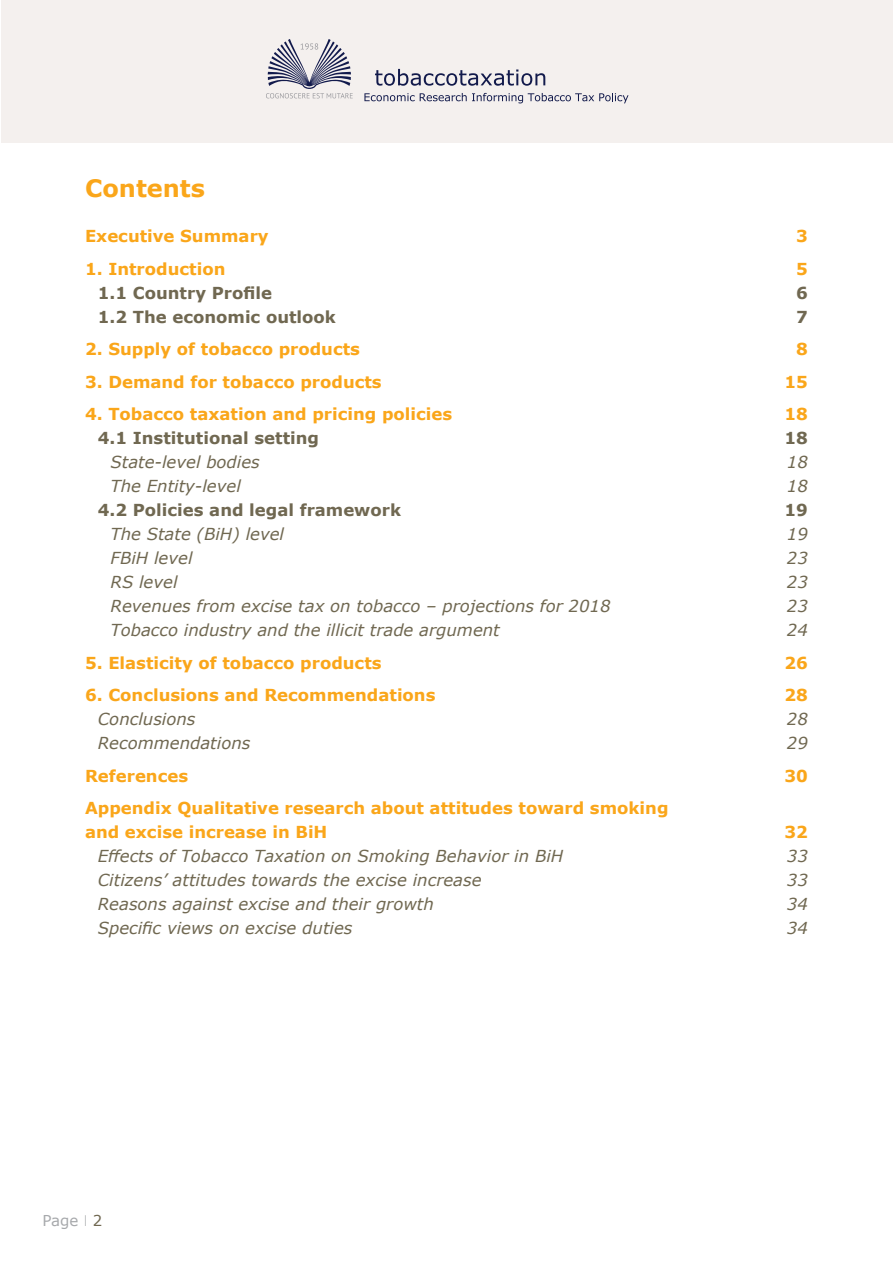
<style>
.page{position:relative;width:893px;height:1263px;background:#fff}
.page>*{position:absolute;margin:0;border:0;box-sizing:border-box;transform-origin:0 0}
.t1{font:700 24px "Verdana";color:#faa61a}
.t2{font:italic 16.5px "Verdana";color:#706851}
.t3{font:700 16.5px/24px "Verdana";color:#faa61a}
.t4{font:700 16.5px "Verdana";color:#706851}
.t5{font:15px "Verdana";color:#a7a9ac}
.s1{font-family:"Open Sans";font-weight:300}
.s2{color:#706851}
</style>
<div class="page">
<div style="left:2px;top:0;width:891px;height:142px;background:#f4f0ee"></div>
<svg style="left:266px;top:39px;width:87px;height:59px"></svg>
<svg style="left:375px;top:69px;width:170px;height:17px"></svg>
<svg style="left:364px;top:93px;width:264px;height:10px"></svg>
<h1 class="t1" style="left:85px;top:171px;width:122px">Contents</h1>
<p class="t3" style="left:85px;top:224px;width:185px">Executive Summary</p>
<p class="t3" style="left:796px;top:224px;width:13px">3</p>
<p class="t3" style="left:85px;top:256px;width:142px">1. Introduction</p>
<p class="t3" style="left:796px;top:256px;width:13px">5</p>
<p class="t4" style="left:98px;top:281px;width:176px">1.1 Country Profile</p>
<p class="t4" style="left:796px;top:281px;width:13px">6</p>
<p class="t4" style="left:98px;top:305px;width:240px">1.2 The economic outlook</p>
<p class="t4" style="left:796px;top:305px;width:13px">7</p>
<p class="t3" style="left:85px;top:337px;width:276px">2. Supply of tobacco products</p>
<p class="t3" style="left:796px;top:337px;width:13px">8</p>
<p class="t3" style="left:85px;top:369px;width:298px">3. Demand for tobacco products</p>
<p class="t3" style="left:784px;top:369px;width:25px">15</p>
<p class="t3" style="left:85px;top:402px;width:369px">4. Tobacco taxation and pricing policies</p>
<p class="t3" style="left:784px;top:402px;width:25px">18</p>
<p class="t4" style="left:98px;top:427px;width:223px">4.1 Institutional setting</p>
<p class="t4" style="left:784px;top:427px;width:25px">18</p>
<p class="t2" style="left:111px;top:451px;width:151px">State-level bodies</p>
<p class="t2" style="left:787px;top:451px;width:22px">18</p>
<p class="t2" style="left:111px;top:475px;width:132px">The Entity-level</p>
<p class="t2" style="left:787px;top:475px;width:22px">18</p>
<p class="t4" style="left:98px;top:499px;width:305px">4.2 Policies and legal framework</p>
<p class="t4" style="left:784px;top:499px;width:25px">19</p>
<p class="t2" style="left:111px;top:523px;width:175px">The State (BiH) level</p>
<p class="t2" style="left:787px;top:523px;width:22px">19</p>
<p class="t2" style="left:111px;top:547px;width:83px">FBiH level</p>
<p class="t2" style="left:787px;top:547px;width:22px">23</p>
<p class="t2" style="left:111px;top:571px;width:69px">RS level</p>
<p class="t2" style="left:787px;top:571px;width:22px">23</p>
<p class="t2" style="left:111px;top:595px;width:501px">Revenues from excise tax on tobacco – projections for 2018</p>
<p class="t2" style="left:787px;top:595px;width:22px">23</p>
<p class="t2" style="left:111px;top:619px;width:391px">Tobacco industry and the illicit trade argument</p>
<p class="t2" style="left:787px;top:619px;width:22px">24</p>
<p class="t3" style="left:85px;top:650px;width:298px">5. Elasticity of tobacco products</p>
<p class="t3" style="left:784px;top:650px;width:25px">26</p>
<p class="t3" style="left:85px;top:683px;width:352px">6. Conclusions and Recommendations</p>
<p class="t3" style="left:784px;top:683px;width:25px">28</p>
<p class="t2" style="left:98px;top:708px;width:99px">Conclusions</p>
<p class="t2" style="left:787px;top:708px;width:22px">28</p>
<p class="t2" style="left:98px;top:732px;width:154px">Recommendations</p>
<p class="t2" style="left:787px;top:732px;width:22px">29</p>
<p class="t3" style="left:85px;top:763px;width:105px">References</p>
<p class="t3" style="left:784px;top:763px;width:25px">30</p>
<p class="t3" style="left:85px;top:796px;width:585px">Appendix Qualitative research about attitudes toward smoking and excise increase in BiH</p>
<p class="t3" style="left:784px;top:820px;width:25px">32</p>
<p class="t2" style="left:98px;top:845px;width:467px">Effects of Tobacco Taxation on Smoking Behavior in BiH</p>
<p class="t2" style="left:787px;top:845px;width:22px">33</p>
<p class="t2" style="left:98px;top:869px;width:385px">Citizens’ attitudes towards the excise increase</p>
<p class="t2" style="left:787px;top:869px;width:22px">33</p>
<p class="t2" style="left:98px;top:893px;width:337px">Reasons against excise and their growth</p>
<p class="t2" style="left:787px;top:893px;width:22px">34</p>
<p class="t2" style="left:98px;top:917px;width:256px">Specific views on excise duties</p>
<p class="t2" style="left:787px;top:917px;width:22px">34</p>
<p class="t5" style="left:43px;top:1210px;width:61px">Page <span class="s1">I</span> <span class="s2">2</span></p>
</div>
